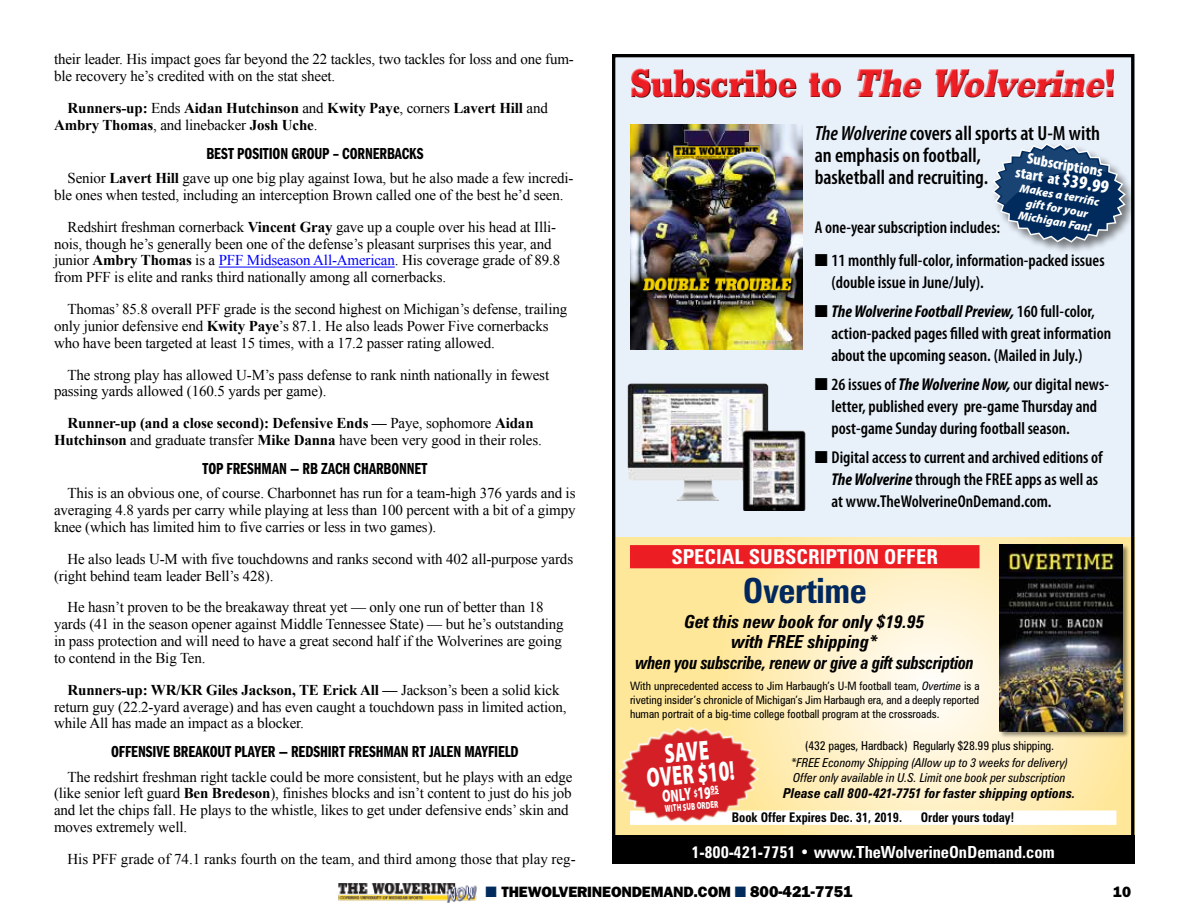
<style>
.page{position:relative;width:1188px;height:918px;background:#fff}
.page>*{position:absolute;margin:0;border:0;box-sizing:border-box;transform-origin:0 0}
.t1{font:800 39px "Stymie BT";color:#ed1d24}
.t2{font:700 condensed 34.8px "Zurich BT";letter-spacing:-.01em;color:#00285e}
.t3{font:900 27.6px/22.6px "Myriad Pro";color:#fff;text-align:center;scale:.65 1}
.t4{font:700 condensed 20.7px "Zurich BT";color:#fff}
.t5{font:600 condensed 20.55px/21.8px "Myriad Pro";color:#000}
.t6{font:italic 700 condensed 18px/20.1px "Zurich BT";letter-spacing:-.02em;color:#000;text-align:center}
.t7{font:900 17.55px "Myriad Pro";color:#fff;scale:.65 1}
.t8{font:600 condensed 17.1px/21.8px "Myriad Pro";color:#000}
.t9{font:700 condensed 16.65px "Zurich BT";color:#fff}
.t10{font:16.5px "Franklin Gothic Demi Cmpr";letter-spacing:-.005em;color:#000}
.t11{font:900 condensed 15.6px/15.6px "Myriad Pro";color:#fff;text-align:center}
.t12{font:15px/16.8px "Times New Roman";letter-spacing:-.01em;color:#000}
.t13{font:700 15px/16.8px "Times New Roman";letter-spacing:-.01em;color:#000}
.t14{font:800 15px "Franklin Gothic";letter-spacing:-.01em;color:#000}
.t15{font:italic 700 condensed 13.8px "Zurich BT";letter-spacing:.005em;color:#000}
.t16{font:700 condensed 13.35px "Zurich BT";color:#000;scale:.94 1}
.t17{font:italic condensed 12.3px/15.1px "Zurich BT";letter-spacing:.005em;color:#000}
.t18{font:condensed 12.3px "Zurich BT";letter-spacing:-.01em;color:#000}
.t19{font:italic 900 11.85px/13.5px "Myriad Pro";color:#fff;text-align:center}
.t20{font:condensed 11.55px/14.2px "Zurich BT";color:#000;text-align:justify}
.t21{font:900 10.05px "Myriad Pro";color:#fff;scale:.65 1}
.s1{font-weight:400}
.s2{font-weight:700}
.s3{color:#00f}
.s4{font-style:italic}
.s5{font-weight:700;font-style:italic}
.s6{font-size:18.9px}
.s7{font-size:28.8px}
.s8{font-size:10.2px}
.s9{color:#002b5c}
.s10{font-size:15.75px}
</style>
<div class="page">
<img style="left:338px;top:883px;width:139px;height:19px">
<hr style="left:219px;top:267px;width:176px;height:1px;background:#00f">
<div style="left:612px;top:54px;width:522px;height:483px;background:#e8f0f9"></div>
<svg style="left:616px;top:538px;width:514px;height:297px"></svg>
<div style="left:612px;top:835px;width:522px;height:29px;background:#000"></div>
<img style="left:627px;top:383px;width:179px;height:127px">
<div style="left:630px;top:69px;width:486px;height:30px;background:#000;opacity:.75"></div>
<div style="left:999px;top:544px;width:132px;height:195px;background:#000;opacity:.45"></div>
<img style="left:999px;top:544px;width:124px;height:187px">
<div style="left:630px;top:545px;width:350px;height:23px;background:#ed1d24"></div>
<div style="left:630px;top:810px;width:486px;height:15px;background:#fff"></div>
<img style="left:615px;top:722px;width:148px;height:106px">
<svg style="left:710px;top:793px;width:10px;height:2px"></svg>
<img style="left:630px;top:125px;width:173px;height:225px">
<div style="left:991px;top:142px;width:143px;height:112px;background:#000;opacity:.5"></div>
<svg style="left:992px;top:143px;width:134px;height:100px"></svg>
<p class="t12" style="left:54px;top:51px;width:521px">their leader. His impact goes far beyond the 22 tackles, two tackles for loss and one fum&shy;ble recovery he’s credited with on the stat sheet.</p>
<p class="t13" style="left:54px;top:99px;width:495px;text-indent:13px">Runners-up: <span class="s1">Ends</span> Aidan Hutchinson <span class="s1">and</span> Kwity Paye<span class="s1">, corners</span> Lavert Hill <span class="s1">and<br></span>Ambry Thomas<span class="s1">, and linebacker</span> Josh Uche<span class="s1">.</span></p>
<p class="t10" style="left:206px;top:144px;width:219px">BEST POSITION GROUP – CORNERBACKS</p>
<p class="t12" style="left:54px;top:169px;width:521px;text-indent:14px">Senior <span class="s2">Lavert Hill</span> gave up one big play against Iowa, but he also made a few incredi&shy;ble ones when tested, including an interception Brown called one of the best he’d seen.</p>
<p class="t12" style="left:54px;top:218px;width:508px;text-indent:14px">Redshirt freshman cornerback <span class="s2">Vincent Gray</span> gave up a couple over his head at Illi&shy;nois, though he’s generally been one of the defense’s pleasant surprises this year, and junior <span class="s2">Ambry Thomas</span> is a <span class="s3">PFF Midseason All-American</span>. His coverage grade of 89.8 from PFF is elite and ranks third nationally among all cornerbacks.</p>
<p class="t12" style="left:54px;top:300px;width:515px;text-indent:14px">Thomas’ 85.8 overall PFF grade is the second highest on Michigan’s defense, trailing only junior defensive end <span class="s2">Kwity Paye</span>’s 87.1. He also leads Power Five cornerbacks who have been targeted at least 15 times, with a 17.2 passer rating allowed.</p>
<p class="t12" style="left:54px;top:366px;width:497px;text-indent:14px">The strong play has allowed U-M’s pass defense to rank ninth nationally in fewest passing yards allowed (160.5 yards per game).</p>
<p class="t13" style="left:54px;top:414px;width:489px;text-align:center">Runner-up (and a close second): Defensive Ends — <span class="s1">Paye, sophomore</span> Aidan<br>Hutchinson <span class="s1">and graduate transfer</span> Mike Danna <span class="s1">have been very good in their roles.</span></p>
<p class="t10" style="left:203px;top:459px;width:226px">TOP FRESHMAN — RB ZACH CHARBONNET</p>
<p class="t12" style="left:54px;top:485px;width:523px;text-align:justify;text-indent:14px">This is an obvious one, of course. Charbonnet has run for a team-high 376 yards and is averaging 4.8 yards per carry while playing at less than 100 percent with a bit of a gimpy knee (which has limited him to five carries or less in two games).</p>
<p class="t12" style="left:54px;top:550px;width:521px;text-indent:14px">He also leads U-M with five touchdowns and ranks second with 402 all-purpose yards (right behind team leader Bell’s 428).</p>
<p class="t12" style="left:54px;top:599px;width:511px;text-indent:14px">He hasn’t proven to be the breakaway threat yet — only one run of better than 18 yards (41 in the season opener against Middle Tennessee State) — but he’s outstanding in pass protection and will need to have a great second half if the Wolverines are going to contend in the Big Ten.</p>
<p class="t12" style="left:54px;top:681px;width:514px;text-indent:14px"><span class="s2">Runners-up: WR/KR Giles Jackson, TE Erick All —</span> Jackson’s been a solid kick return guy (22.2-yard average) and has even caught a touchdown pass in limited action, while All has made an impact as a blocker.</p>
<p class="t10" style="left:111px;top:743px;width:409px">OFFENSIVE BREAKOUT PLAYER — REDSHIRT FRESHMAN RT JALEN MAYFIELD</p>
<p class="t12" style="left:54px;top:768px;width:520px;text-indent:14px">The redshirt freshman right tackle could be more consistent, but he plays with an edge (like senior left guard <span class="s2">Ben Bredeson</span>), finishes blocks and isn’t content to just do his job and let the chips fall. He plays to the whistle, likes to get under defensive ends’ skin and moves extremely well.</p>
<p class="t12" style="left:68px;top:850px;width:510px">His PFF grade of 74.1 ranks fourth on the team, and third among those that play reg-</p>
<h1 class="t1" style="left:630px;top:60px;width:488px">S u b s c r i b e t o <span class="s4">The Wolverine</span>!</h1>
<h3 class="t5" style="left:815px;top:122px;width:287px"><span class="s4">The Wolverine</span> covers all sports at U-M with an emphasis on football,<br>basketball and recruiting.</h3>
<p class="t8" style="left:815px;top:217px;width:187px">A one-year subscription includes:</p>
<p class="t8" style="left:832px;top:249px;width:275px;text-indent:-17px">■ 11 monthly full-color, information-packed issues (double issue in June/July).</p>
<p class="t8" style="left:832px;top:300px;width:281px;text-indent:-17px">■ <span class="s5">The Wolverine Football Preview,</span> 160 full-color, action-packed pages filled with great information about the upcoming season. (Mailed in July.)</p>
<p class="t8" style="left:832px;top:373px;width:279px;text-indent:-17px">■ 26 issues of <span class="s5">The Wolverine Now,</span> our digital news&shy;letter, published every pre-game Thursday and post-game Sunday during football season.</p>
<p class="t8" style="left:832px;top:447px;width:273px;text-indent:-17px">■ Digital access to current and archived editions of<br><span class="s5">The Wolverine</span> through the FREE apps as well as at www.TheWolverineOnDemand.com.</p>
<p class="t11" style="left:1020px;top:149px;width:96px;rotate:10deg">Subscriptions start at <span class="s6">$39.99</span></p>
<p class="t19" style="left:1021px;top:181px;width:82px;rotate:10deg">Makes a terrifi c gift for your<br>Michigan Fan!</p>
<h3 class="t4" style="left:671px;top:544px;width:268px">SPECIAL SUBSCRIPTION OFFER</h3>
<h2 class="t2" style="left:743px;top:569px;width:126px">Overtime</h2>
<p class="t6" style="left:636px;top:612px;width:340px">Get this new book for only $19.95<br>with FREE shipping*<br>when you subscribe, renew or give a gift subscription</p>
<p class="t20" style="left:630px;top:678px;width:351px">With unprecedented access to Jim Harbaugh’s U-M football team, <span class="s4">Overtime</span> is a riveting insider’s chronicle of Michigan’s Jim Harbaugh era, and a deeply reported human portrait of a big-time college football program at the crossroads.</p>
<p class="t18" style="left:805px;top:738px;width:250px">(432 pages, Hardback) Regularly $28.99 plus shipping.</p>
<p class="t17" style="left:791px;top:755px;width:279px">*FREE Economy Shipping (Allow up to 3 weeks for delivery)<br>Offer only available in U.S. Limit one book per subscription</p>
<p class="t15" style="left:783px;top:784px;width:294px">Please call 800-421-7751 for faster shipping options.</p>
<h3 class="t3" style="left:644px;top:743px;width:137px;rotate:-5deg">SAVE<br>OVER $<span class="s7">10</span>!</h3>
<p class="t7" style="left:661px;top:785px;width:89px;rotate:-5deg">ONLY <span class="s8">$</span>19<sup>95</sup></p>
<p class="t21" style="left:664px;top:802px;width:84px;rotate:-5deg">WITH SUB ORDER</p>
<p class="t16" style="left:732px;top:809px;width:183px">Book Offer Expires Dec. 31, 2019.</p>
<p class="t16" style="left:921px;top:809px;width:101px">Order yours today!</p>
<p class="t9" style="left:692px;top:842px;width:365px">1-800-421-7751 • www.TheWolverineOnDemand.com</p>
<p class="t14" style="left:486px;top:884px;width:369px"><span class="s9">■</span> THEWOLVERINEONDEMAND.COM <span class="s9">■</span> <span class="s10">800-421-7751</span></p>
<p class="t14" style="left:1113px;top:884px;width:19px">10</p>
</div>
